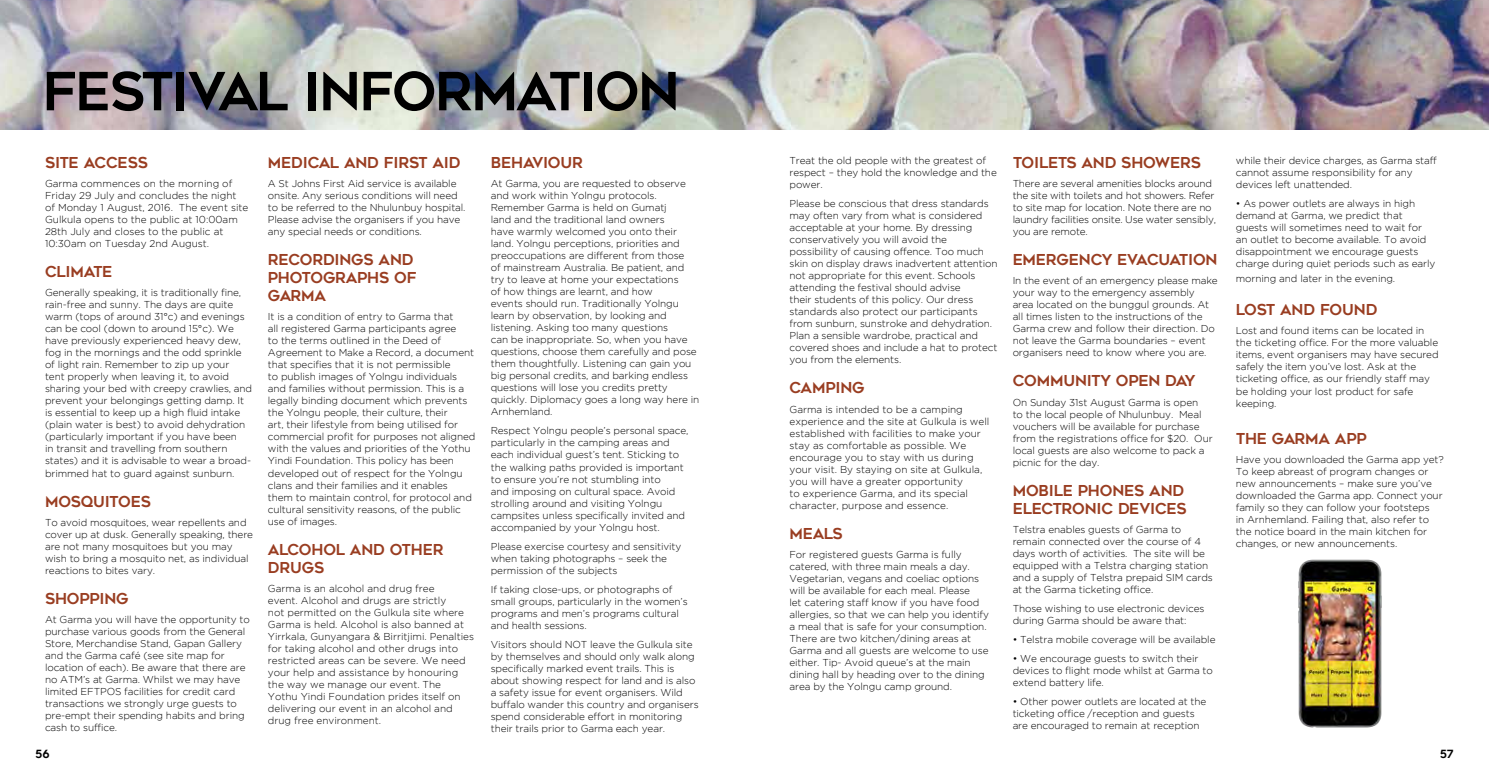
<style>
.page{position:relative;width:1489px;height:780px;background:#fff}
.page>*{position:absolute;margin:0;border:0;box-sizing:border-box;transform-origin:0 0}
.t1{font:52.5px "Geometos";letter-spacing:-.03em;color:#000}
.t2{font:15px/18px "Geometos";letter-spacing:-.01em;color:#993d21}
.t3{font:11.25px "Geometos";color:#000}
.t4{font:300 10px/12px "Gotham";letter-spacing:-.01em;color:#000}
</style>
<div class="page">
<img style="left:0;top:0;width:1488px;height:129px">
<img style="left:1298px;top:559px;width:84px;height:169px">
<h1 class="t1" style="left:43px;top:62px;width:638px">FESTIVAL INFORMATION</h1>
<h2 class="t2" style="left:45px;top:154px;width:104px">SITE ACCESS</h2>
<p class="t4" style="left:45px;top:177px;width:205px">Garma commences on the morning of Friday 29 July and concludes the night of Monday 1 August, 2016. The event site Gulkula opens to the public at 10:00am 28th July and closes to the public at 10:30am on Tuesday 2nd August.</p>
<h2 class="t2" style="left:45px;top:263px;width:69px">CLIMATE</h2>
<p class="t4" style="left:45px;top:287px;width:209px">Generally speaking, it is traditionally fine, rain-free and sunny. The days are quite warm (tops of around 31°c) and evenings can be cool (down to around 15°c). We have previously experienced heavy dew, fog in the mornings and the odd sprinkle of light rain. Remember to zip up your<br>tent properly when leaving it, to avoid sharing your bed with creepy crawlies, and prevent your belongings getting damp. It is essential to keep up a high fluid intake (plain water is best) to avoid dehydration (particularly important if you have been<br>in transit and travelling from southern states) and it is advisable to wear a broad&shy;brimmed hat to guard against sunburn.</p>
<h2 class="t2" style="left:45px;top:492px;width:107px">MOSQUITOES</h2>
<p class="t4" style="left:45px;top:516px;width:209px">To avoid mosquitoes, wear repellents and cover up at dusk. Generally speaking, there are not many mosquitoes but you may wish to bring a mosquito net, as individual reactions to bites vary.</p>
<h2 class="t2" style="left:45px;top:589px;width:85px">SHOPPING</h2>
<p class="t4" style="left:45px;top:613px;width:206px">At Garma you will have the opportunity to purchase various goods from the General Store, Merchandise Stand, Gapan Gallery and the Garma café (see site map for location of each). Be aware that there are no ATM’s at Garma. Whilst we may have limited EFTPOS facilities for credit card transactions we strongly urge guests to pre-empt their spending habits and bring cash to suffice.</p>
<h2 class="t2" style="left:268px;top:154px;width:194px">MEDICAL AND FIRST AID</h2>
<p class="t4" style="left:268px;top:177px;width:199px">A St Johns First Aid service is available onsite. Any serious conditions will need to be referred to the Nhulunbuy hospital.<br>Please advise the organisers if you have any special needs or conditions.</p>
<h2 class="t2" style="left:268px;top:251px;width:150px">RECORDINGS AND<br>PHOTOGRAPHS OF<br>GARMA</h2>
<p class="t4" style="left:268px;top:311px;width:209px">It is a condition of entry to Garma that<br>all registered Garma participants agree<br>to the terms outlined in the Deed of Agreement to Make a Record, a document that specifies that it is not permissible<br>to publish images of Yolngu individuals and families without permission. This is a legally binding document which prevents the Yolngu people, their culture, their<br>art, their lifestyle from being utilised for commercial profit for purposes not aligned with the values and priorities of the Yothu Yindi Foundation. This policy has been developed out of respect for the Yolngu clans and their families and it enables them to maintain control, for protocol and cultural sensitivity reasons, of the public use of images.</p>
<h2 class="t2" style="left:268px;top:540px;width:177px">ALCOHOL AND OTHER<br>DRUGS</h2>
<p class="t4" style="left:268px;top:582px;width:208px">Garma is an alcohol and drug free<br>event. Alcohol and drugs are strictly<br>not permitted on the Gulkula site where Garma is held. Alcohol is also banned at Yirrkala, Gunyangara &amp; Birritjimi. Penalties for taking alcohol and other drugs into restricted areas can be severe. We need your help and assistance by honouring the way we manage our event. The<br>Yothu Yindi Foundation prides itself on delivering our event in an alcohol and drug free environment.</p>
<h2 class="t2" style="left:491px;top:154px;width:94px">BEHAVIOUR</h2>
<p class="t4" style="left:491px;top:177px;width:210px">At Garma, you are requested to observe and work within Yolngu protocols.<br>Remember Garma is held on Gumatj<br>land and the traditional land owners<br>have warmly welcomed you onto their land. Yolngu perceptions, priorities and preoccupations are different from those<br>of mainstream Australia. Be patient, and try to leave at home your expectations<br>of how things are learnt, and how<br>events should run. Traditionally Yolngu learn by observation, by looking and listening. Asking too many questions<br>can be inappropriate. So, when you have questions, choose them carefully and pose them thoughtfully. Listening can gain you big personal credits, and barking endless questions will lose you credits pretty quickly. Diplomacy goes a long way here in Arnhemland.</p>
<p class="t4" style="left:491px;top:425px;width:199px">Respect Yolngu people’s personal space, particularly in the camping areas and each individual guest’s tent. Sticking to the walking paths provided is important to ensure you’re not stumbling into<br>and imposing on cultural space. Avoid strolling around and visiting Yolngu campsites unless specifically invited and accompanied by your Yolngu host.</p>
<p class="t4" style="left:491px;top:540px;width:192px">Please exercise courtesy and sensitivity when taking photographs – seek the permission of the subjects</p>
<p class="t4" style="left:491px;top:583px;width:198px">If taking close-ups, or photographs of small groups, particularly in the women’s programs and men’s programs cultural and health sessions.</p>
<p class="t4" style="left:491px;top:638px;width:209px">Visitors should NOT leave the Gulkula site by themselves and should only walk along specifically marked event trails. This is about showing respect for land and is also a safety issue for event organisers. Wild buffalo wander this country and organisers spend considerable effort in monitoring their trails prior to Garma each year.</p>
<p class="t4" style="left:789px;top:154px;width:209px">Treat the old people with the greatest of respect – they hold the knowledge and the power.</p>
<p class="t4" style="left:789px;top:198px;width:210px">Please be conscious that dress standards may often vary from what is considered acceptable at your home. By dressing conservatively you will avoid the possibility of causing offence. Too much skin on display draws inadvertent attention not appropriate for this event. Schools attending the festival should advise<br>their students of this policy. Our dress standards also protect our participants from sunburn, sunstroke and dehydration.<br>Plan a sensible wardrobe, practical and covered shoes and include a hat to protect you from the elements.</p>
<h2 class="t2" style="left:789px;top:379px;width:77px">CAMPING</h2>
<p class="t4" style="left:789px;top:403px;width:201px">Garma is intended to be a camping experience and the site at Gulkula is well established with facilities to make your stay as comfortable as possible. We encourage you to stay with us during your visit. By staying on site at Gulkula, you will have a greater opportunity<br>to experience Garma, and its special character, purpose and essence.</p>
<h2 class="t2" style="left:789px;top:524px;width:55px">MEALS</h2>
<p class="t4" style="left:789px;top:548px;width:201px">For registered guests Garma is fully catered, with three main meals a day.<br>Vegetarian, vegans and coeliac options will be available for each meal. Please<br>let catering staff know if you have food allergies, so that we can help you identify a meal that is safe for your consumption.<br>There are two kitchen/dining areas at Garma and all guests are welcome to use either. Tip- Avoid queue’s at the main dining hall by heading over to the dining area by the Yolngu camp ground.</p>
<h2 class="t2" style="left:1012px;top:154px;width:190px">TOILETS AND SHOWERS</h2>
<p class="t4" style="left:1012px;top:177px;width:205px">There are several amenities blocks around the site with toilets and hot showers. Refer to site map for location. Note there are no laundry facilities onsite. Use water sensibly, you are remote.</p>
<h2 class="t2" style="left:1012px;top:251px;width:206px">EMERGENCY EVACUATION</h2>
<p class="t4" style="left:1012px;top:275px;width:206px">In the event of an emergency please make your way to the emergency assembly area located on the bunggul grounds. At all times listen to the instructions of the Garma crew and follow their direction. Do not leave the Garma boundaries – event organisers need to know where you are.</p>
<h2 class="t2" style="left:1012px;top:372px;width:184px">COMMUNITY OPEN DAY</h2>
<p class="t4" style="left:1012px;top:396px;width:201px">On Sunday 31st August Garma is open<br>to the local people of Nhulunbuy. Meal vouchers will be available for purchase from the registrations office for $20. Our local guests are also welcome to pack a picnic for the day.</p>
<h2 class="t2" style="left:1012px;top:481px;width:176px">MOBILE PHONES AND<br>ELECTRONIC DEVICES</h2>
<p class="t4" style="left:1012px;top:523px;width:202px">Telstra enables guests of Garma to remain connected over the course of 4 days worth of activities. The site will be equipped with a Telstra charging station and a supply of Telstra prepaid SIM cards at the Garma ticketing office.</p>
<p class="t4" style="left:1012px;top:602px;width:193px">Those wishing to use electronic devices during Garma should be aware that:</p>
<p class="t4" style="left:1012px;top:633px;width:204px">• Telstra mobile coverage will be available</p>
<p class="t4" style="left:1012px;top:652px;width:202px">• We encourage guests to switch their devices to flight mode whilst at Garma to extend battery life.</p>
<p class="t4" style="left:1012px;top:695px;width:195px">• Other power outlets are located at the ticketing office /reception and guests are encouraged to remain at reception</p>
<p class="t4" style="left:1235px;top:154px;width:202px">while their device charges, as Garma staff cannot assume responsibility for any devices left unattended.</p>
<p class="t4" style="left:1235px;top:198px;width:201px">• As power outlets are always in high demand at Garma, we predict that guests will sometimes need to wait for an outlet to become available. To avoid disappointment we encourage guests charge during quiet periods such as early</p>
<p class="t4" style="left:1235px;top:273px;width:161px">morning and later in the evening.</p>
<h2 class="t2" style="left:1235px;top:301px;width:143px">LOST AND FOUND</h2>
<p class="t4" style="left:1235px;top:325px;width:204px">Lost and found items can be located in the ticketing office. For the more valuable items, event organisers may have secured safely the item you’ve lost. Ask at the ticketing office, as our friendly staff may be holding your lost product for safe keeping.</p>
<h2 class="t2" style="left:1235px;top:429px;width:132px">THE GARMA APP</h2>
<p class="t4" style="left:1235px;top:453px;width:209px">Have you downloaded the Garma app yet?<br>To keep abreast of program changes or new announcements – make sure you’ve downloaded the Garma app. Connect your family so they can follow your footsteps<br>in Arnhemland. Failing that, also refer to the notice board in the main kitchen for changes, or new announcements.</p>
<p class="t3" style="left:35px;top:747px;width:16px">56</p>
<p class="t3" style="left:1440px;top:747px;width:15px">57</p>
</div>
